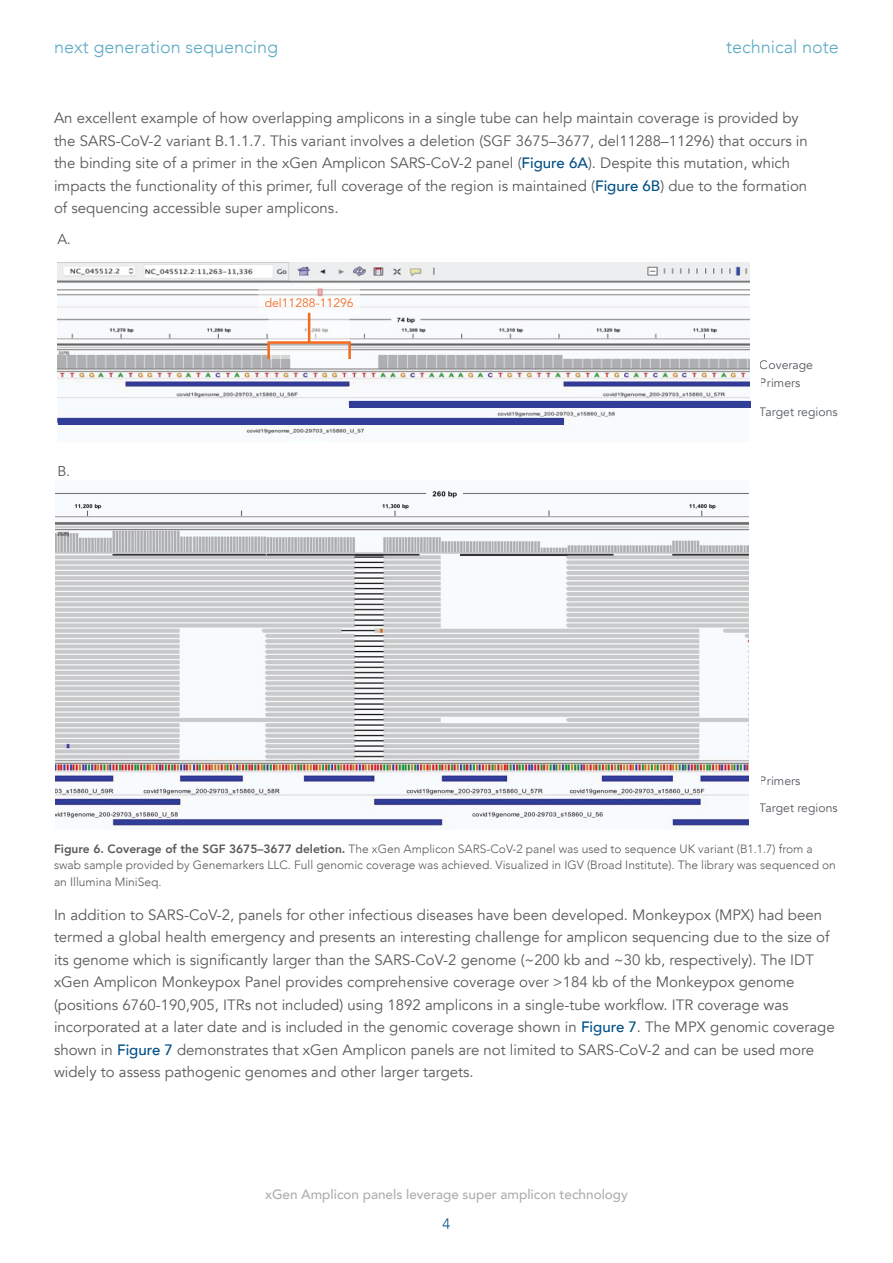
<style>
.page{position:relative;width:893px;height:1263px;background:#fff}
.page>*{position:absolute;margin:0;border:0;box-sizing:border-box;transform-origin:0 0}
.t1{font:300 18px "Avenir";color:#5eaac6}
.t2{font:15px/22.5px "Avenir";color:#58595b}
.t3{font:300 15px "Avenir";color:#005088}
.t4{font:14.25px "Avenir";color:#545960}
.t5{font:500 13.5px "Avenir";color:#aeadaf}
.t6{font:12.15px/18.6px "Avenir";color:#545960}
.t7{font:12.15px "Avenir";color:#f36c21}
.t8{font:300 12px/16.5px "Avenir";color:#58595b}
.s1{font-weight:500;color:#005088}
.s2{font-weight:800}
</style>
<div class="page">
<img style="left:58px;top:262px;width:691px;height:175px">
<img style="left:55px;top:491px;width:693px;height:338px">
<svg style="left:258px;top:284px;width:102px;height:78px"></svg>
<hr style="left:308px;top:313px;width:2px;height:30px;background:#f36c21">
<div style="left:350px;top:401px;width:401px;height:6px;background:#303e98"></div>
<div style="left:58px;top:418px;width:506px;height:6px;background:#303e98"></div>
<p class="t1" style="left:54px;top:36px;width:226px">next generation sequencing</p>
<p class="t1" style="left:726px;top:36px;width:114px">technical note</p>
<p class="t2" style="left:54px;top:107px;width:755px">An excellent example of how overlapping amplicons in a single tube can help maintain coverage is provided by the SARS-CoV-2 variant B.1.1.7. This variant involves a deletion (SGF 3675–3677, del11288–11296) that occurs in the binding site of a primer in the xGen Amplicon SARS-CoV-2 panel (<span class="s1">Figure 6A</span>). Despite this mutation, which impacts the functionality of this primer, full coverage of the region is maintained (<span class="s1">Figure 6B</span>) due to the formation of sequencing accessible super amplicons.</p>
<p class="t4" style="left:58px;top:231px;width:15px">A.</p>
<p class="t4" style="left:58px;top:463px;width:14px">B.</p>
<p class="t7" style="left:265px;top:295px;width:91px">del11288-11296</p>
<p class="t6" style="left:760px;top:355px;width:55px">Coverage<br>Primers</p>
<p class="t6" style="left:760px;top:403px;width:79px">Target regions</p>
<p class="t6" style="left:760px;top:772px;width:42px">Primers</p>
<p class="t6" style="left:760px;top:799px;width:79px">Target regions</p>
<p class="t8" style="left:54px;top:840px;width:783px"><span class="s2">Figure 6. Coverage of the SGF 3675–3677 deletion.</span> The xGen Amplicon SARS-CoV-2 panel was used to sequence UK variant (B1.1.7) from a swab sample provided by Genemarkers LLC. Full genomic coverage was achieved. Visualized in IGV (Broad Institute). The library was sequenced on an Illumina MiniSeq.</p>
<p class="t2" style="left:54px;top:904px;width:782px">In addition to SARS-CoV-2, panels for other infectious diseases have been developed. Monkeypox (MPX) had been termed a global health emergency and presents an interesting challenge for amplicon sequencing due to the size of its genome which is significantly larger than the SARS-CoV-2 genome (~200 kb and ~30 kb, respectively). The IDT xGen Amplicon Monkeypox Panel provides comprehensive coverage over &gt;184 kb of the Monkeypox genome (positions 6760-190,905, ITRs not included) using 1892 amplicons in a single-tube workflow. ITR coverage was incorporated at a later date and is included in the genomic coverage shown in <span class="s1">Figure 7</span>. The MPX genomic coverage shown in <span class="s1">Figure 7</span> demonstrates that xGen Amplicon panels are not limited to SARS-CoV-2 and can be used more widely to assess pathogenic genomes and other larger targets.</p>
<p class="t5" style="left:265px;top:1182px;width:364px">xGen Amplicon panels leverage super amplicon technology</p>
<p class="t3" style="left:443px;top:1214px;width:9px">4</p>
</div>
